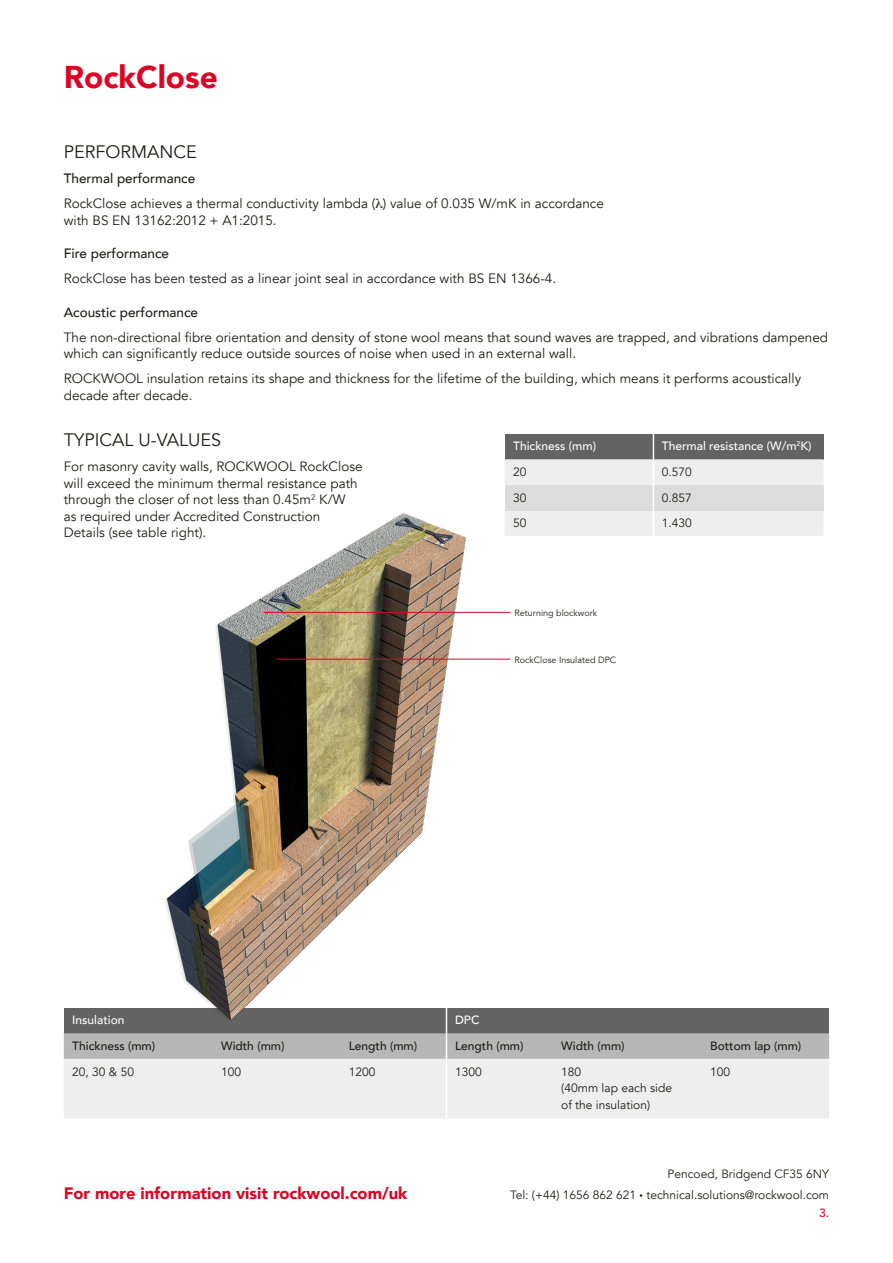
<style>
.page{position:relative;width:893px;height:1263px;background:#fff}
.page>*{position:absolute;margin:0;border:0;box-sizing:border-box;transform-origin:0 0}
.t1{font:900 31.5px "Avenir";color:#db0626}
.t2{font:18px "Avenir";color:#1d1d1b}
.t3{font:900 16.5px "Avenir";color:#db0626}
.t4{font:13.5px/16.5px "Avenir";color:#1d1d1b}
.t5{font:500 13.5px "Avenir";color:#1d1d1b}
.t6{font:12px/16.5px "Avenir";color:#1d1d1b;text-align:right}
.t7{font:500 12px/25.8px "Avenir";color:#fff}
.t8{font:500 12px "Avenir";color:#1d1d1b}
.t9{font:9px "Avenir LT Std";color:#1d1d1b}
.s1{font-weight:400;color:#1d1d1b}
.s2{font-size:7.05px}
.s3{font-weight:500;color:#db0626}
</style>
<div class="page">
<div style="left:64px;top:1008px;width:382px;height:25px;background:#646363"></div>
<div style="left:446px;top:1008px;width:383px;height:25px;background:#646363"></div>
<svg style="left:64px;top:1033px;width:765px;height:85px;background:#dddcdc"></svg>
<img style="left:165px;top:513px;width:324px;height:513px">
<hr style="left:264px;top:612px;width:246px;height:1px;background:#db0626">
<hr style="left:276px;top:659px;width:234px;height:1px;background:#db0626">
<hr style="left:446px;top:1008px;width:1px;height:110px;background:#fff">
<div style="left:653px;top:434px;width:170px;height:25px;background:#646363"></div>
<div style="left:505px;top:434px;width:148px;height:25px;background:#646363"></div>
<svg style="left:505px;top:459px;width:318px;height:77px;background:#e9e9e9"></svg>
<div style="left:505px;top:485px;width:148px;height:25px;background:#dddcdc"></div>
<hr style="left:653px;top:434px;width:1px;height:102px;background:#fff">
<h1 class="t1" style="left:64px;top:50px;width:155px">RockClose</h1>
<h2 class="t2" style="left:64px;top:141px;width:135px">PERFORMANCE</h2>
<p class="t5" style="left:64px;top:167px;width:133px">Thermal performance</p>
<p class="t4" style="left:64px;top:196px;width:542px">RockClose achieves a thermal conductivity lambda ( ) value of 0.035 W/mK in accordance with BS EN 13162:2012 + A1:2015.</p>
<p class="t5" style="left:64px;top:242px;width:107px">Fire performance</p>
<p class="t4" style="left:64px;top:271px;width:494px">RockClose has been tested as a linear joint seal in accordance with BS EN 1366-4.</p>
<p class="t5" style="left:64px;top:300px;width:136px">Acoustic performance</p>
<p class="t4" style="left:64px;top:329px;width:766px">The non-directional fibre orientation and density of stone wool means that sound waves are trapped, and vibrations dampened which can significantly reduce outside sources of noise when used in an external wall.</p>
<p class="t4" style="left:64px;top:371px;width:739px">ROCKWOOL insulation retains its shape and thickness for the lifetime of the building, which means it performs acoustically decade after decade.</p>
<h2 class="t2" style="left:64px;top:429px;width:159px">TYPICAL U-VALUES</h2>
<p class="t4" style="left:64px;top:458px;width:300px">For masonry cavity walls, ROCKWOOL RockClose will exceed the minimum thermal resistance path through the closer of not less than 0.45m<sup>2</sup> K/W<br>as required under Accredited Construction Details (see table right).</p>
<p class="t7" style="left:662px;top:432px;width:151px">Thermal resistance (W/m<sup>2</sup>K)<br><span class="s1">0.570<br>0.857<br>1.430</span></p>
<p class="t7" style="left:513px;top:432px;width:84px">Thickness (mm)</p>
<p class="t6" style="left:513px;top:460px;width:15px;line-height:25.5px;text-align:justify">20<br>30<br>50</p>
<p class="t9" style="left:514px;top:607px;width:84px">Returning blockwork</p>
<p class="t9" style="left:514px;top:654px;width:103px">RockClose Insulated DPC</p>
<p class="t7" style="left:72px;top:1006px;width:54px">Insulation</p>
<p class="t8" style="left:72px;top:1035px;width:84px">Thickness (mm)</p>
<p class="t8" style="left:221px;top:1035px;width:65px">Width (mm)</p>
<p class="t8" style="left:349px;top:1035px;width:70px">Length (mm)</p>
<p class="t6" style="left:72px;top:1064px;width:63px">20, 30 &amp; 50</p>
<p class="t6" style="left:221px;top:1064px;width:22px">100</p>
<p class="t6" style="left:349px;top:1064px;width:28px">1200</p>
<p class="t7" style="left:455px;top:1006px;width:26px">DPC</p>
<p class="t8" style="left:455px;top:1035px;width:70px">Length (mm)</p>
<p class="t8" style="left:561px;top:1035px;width:65px">Width (mm)</p>
<p class="t8" style="left:710px;top:1035px;width:93px">Bottom lap (mm)</p>
<p class="t6" style="left:455px;top:1064px;width:28px">1300</p>
<p class="t6" style="left:561px;top:1064px;width:112px;text-align:left">180<br>(40mm lap each side of the insulation)</p>
<p class="t6" style="left:710px;top:1064px;width:22px">100</p>
<p class="t6" style="left:668px;top:1166px;width:163px">Pencoed, Bridgend CF35 6NY</p>
<p class="t3" style="left:64px;top:1179px;width:345px">For more information visit rockwool.com/uk</p>
<p class="t6" style="left:510px;top:1186px;width:320px;line-height:18.3px">Tel: (+44) 1656 862 621 <span class="s2">•</span> technical.solutions@rockwool.com<br><span class="s3">3.</span></p>
</div>
